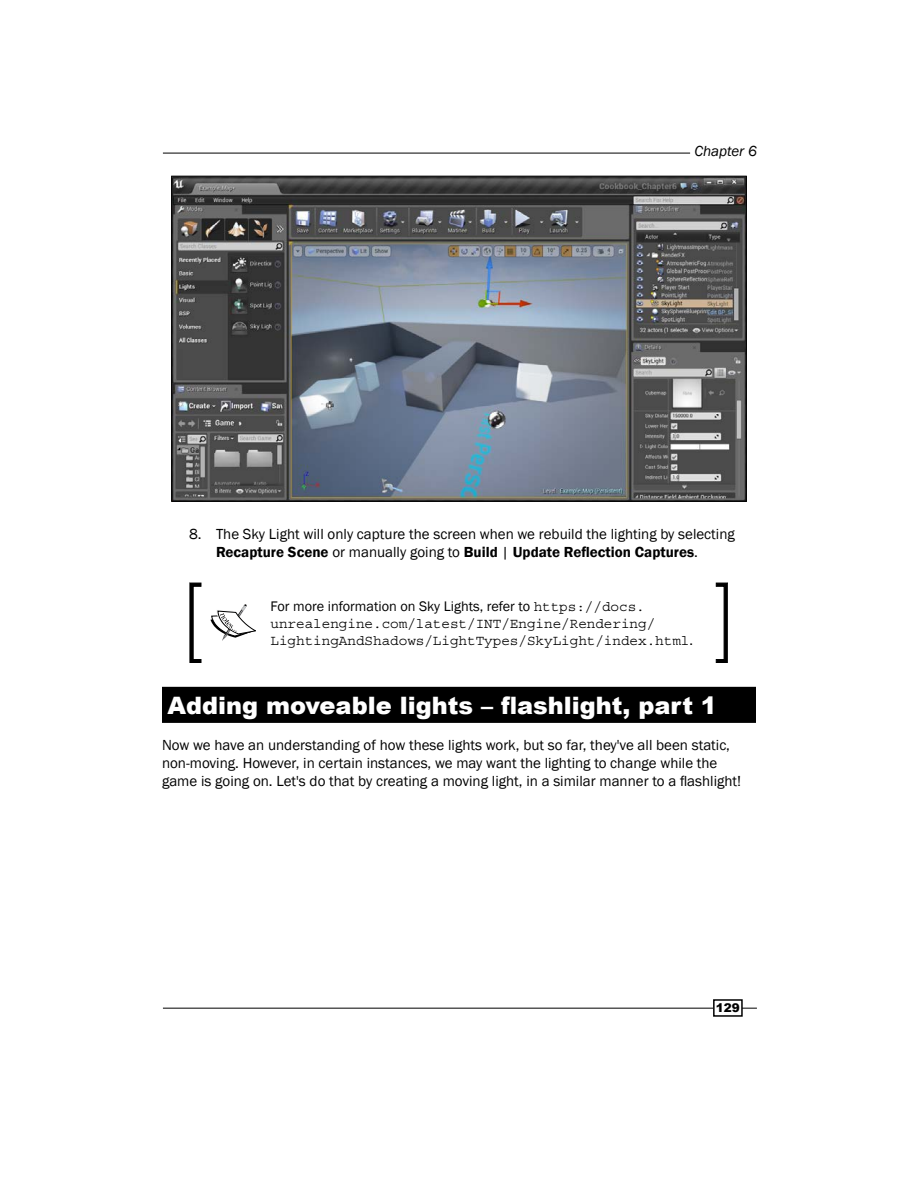
<style>
.page{position:relative;width:918px;height:1188px;background:#fff}
.page>*{position:absolute;margin:0;border:0;box-sizing:border-box;transform-origin:0 0}
.t1{font:900 24px "Arial";color:#fff}
.t2{font:15px/18px "Franklin Gothic";color:#000}
.t3{font:italic 15px "Franklin Gothic";color:#000}
.t4{font:14.25px/17.1px "Courier Std";color:#000}
.t5{font:14.25px "Franklin Gothic";color:#000}
.t6{font:900 12px "Arial";color:#000}
.s1{font-weight:600}
.s2{font-family:"Courier Std"}
.s3{font-family:"Franklin Gothic"}
</style>
<div class="page">
<hr style="left:163px;top:1008px;width:594px;height:1px;background:#000">
<hr style="left:163px;top:153px;width:527px;height:1px;background:#000">
<div style="left:714px;top:1000px;width:28px;height:16px;background:#fff"></div>
<div style="left:713px;top:999px;width:30px;height:18px;border:2px solid #000"></div>
<div style="left:162px;top:687px;width:594px;height:36px;background:#000"></div>
<img style="left:174px;top:178px;width:570px;height:321px">
<svg style="left:190px;top:583px;width:11px;height:80px"></svg>
<svg style="left:211px;top:604px;width:45px;height:37px"></svg>
<svg style="left:716px;top:583px;width:12px;height:80px"></svg>
<p class="t3" style="left:694px;top:142px;width:64px">Chapter 6</p>
<p class="t2" style="left:216px;top:525px;width:520px;text-indent:-27px">8. The Sky Light will only capture the screen when we rebuild the lighting by selecting<br><span class="s1">Recapture Scene</span> or manually going to <span class="s1">Build</span> | <span class="s1">Update Reflection Captures</span>.</p>
<p class="t5" style="left:271px;top:597px;width:376px">For more information on Sky Lights, refer to <span class="s2">https://docs.</span></p>
<p class="t4" style="left:271px;top:615px;width:424px">unrealengine.com/latest/INT/Engine/Rendering/<br>LightingAndShadows/LightTypes/SkyLight/index.html<span class="s3">.</span></p>
<h1 class="t1" style="left:167px;top:688px;width:551px">Adding moveable lights – flashlight, part 1</h1>
<p class="t2" style="left:162px;top:737px;width:581px">Now we have an understanding of how these lights work, but so far, they've all been static, non-moving. However, in certain instances, we may want the lighting to change while the game is going on. Let's do that by creating a moving light, in a similar manner to a flashlight!</p>
<p class="t6" style="left:716px;top:999px;width:26px">129</p>
</div>
